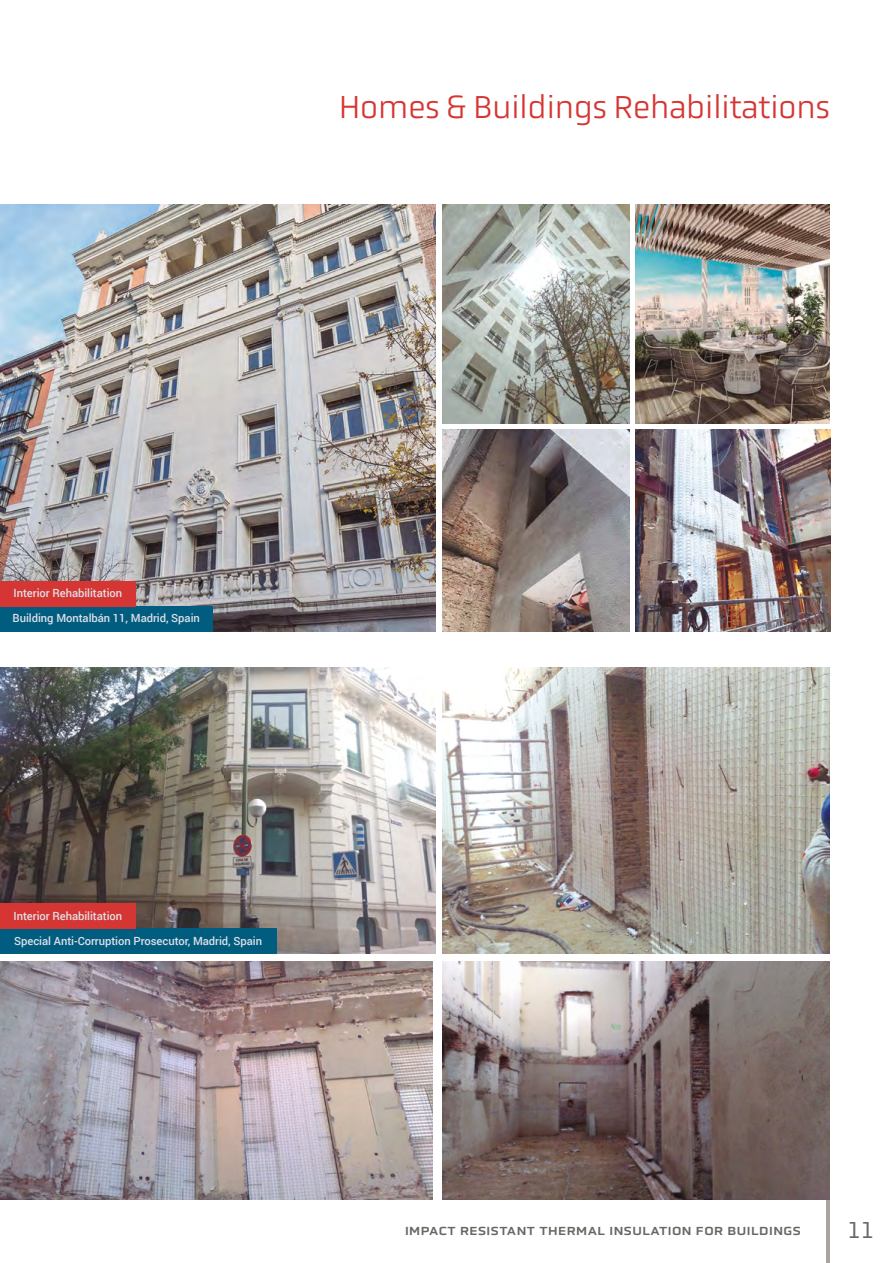
<style>
.page{position:relative;width:893px;height:1263px;background:#fff}
.page>*{position:absolute;margin:0;border:0;box-sizing:border-box;transform-origin:0 0}
.t1{font:300 33px "Obvia";letter-spacing:-.02em;color:#d53633}
.t2{font:24px "Obvia";color:#6a6763}
.t3{font:500 12px "Obvia Expanded";letter-spacing:.04em;color:#6a6763}
.t4{font:500 11.25px "Roboto";letter-spacing:-.005em;color:#e0dfe6}
</style>
<div class="page">
<hr style="left:826px;top:1199px;width:3px;height:64px;background:#a7a4a1">
<img style="left:0;top:668px;width:436px;height:286px">
<img style="left:442px;top:668px;width:387px;height:286px">
<img style="left:0;top:961px;width:433px;height:238px">
<img style="left:442px;top:961px;width:387px;height:238px">
<div style="left:0;top:928px;width:276px;height:26px;background:#005d80"></div>
<img style="left:0;top:204px;width:436px;height:427px">
<img style="left:442px;top:204px;width:187px;height:219px">
<img style="left:442px;top:429px;width:187px;height:202px">
<img style="left:636px;top:204px;width:193px;height:219px">
<img style="left:636px;top:429px;width:194px;height:202px">
<div style="left:0;top:606px;width:213px;height:25px;background:#005d80"></div>
<div style="left:0;top:581px;width:136px;height:26px;background:#d53633"></div>
<div style="left:0;top:903px;width:136px;height:26px;background:#d53633"></div>
<h1 class="t1" style="left:339px;top:88px;width:493px">Homes &amp; Buildings Rehabilitations</h1>
<p class="t4" style="left:14px;top:585px;width:110px">Interior Rehabilitation</p>
<p class="t4" style="left:13px;top:610px;width:189px">Building Montalbán 11, Madrid, Spain</p>
<p class="t4" style="left:14px;top:908px;width:110px">Interior Rehabilitation</p>
<p class="t4" style="left:14px;top:933px;width:249px">Special Anti-Corruption Prosecutor, Madrid, Spain</p>
<p class="t3" style="left:405px;top:1223px;width:397px">IMPACT RESISTANT THERMAL INSULATION FOR BUILDINGS</p>
<h2 class="t2" style="left:848px;top:1216px;width:28px">11</h2>
</div>
